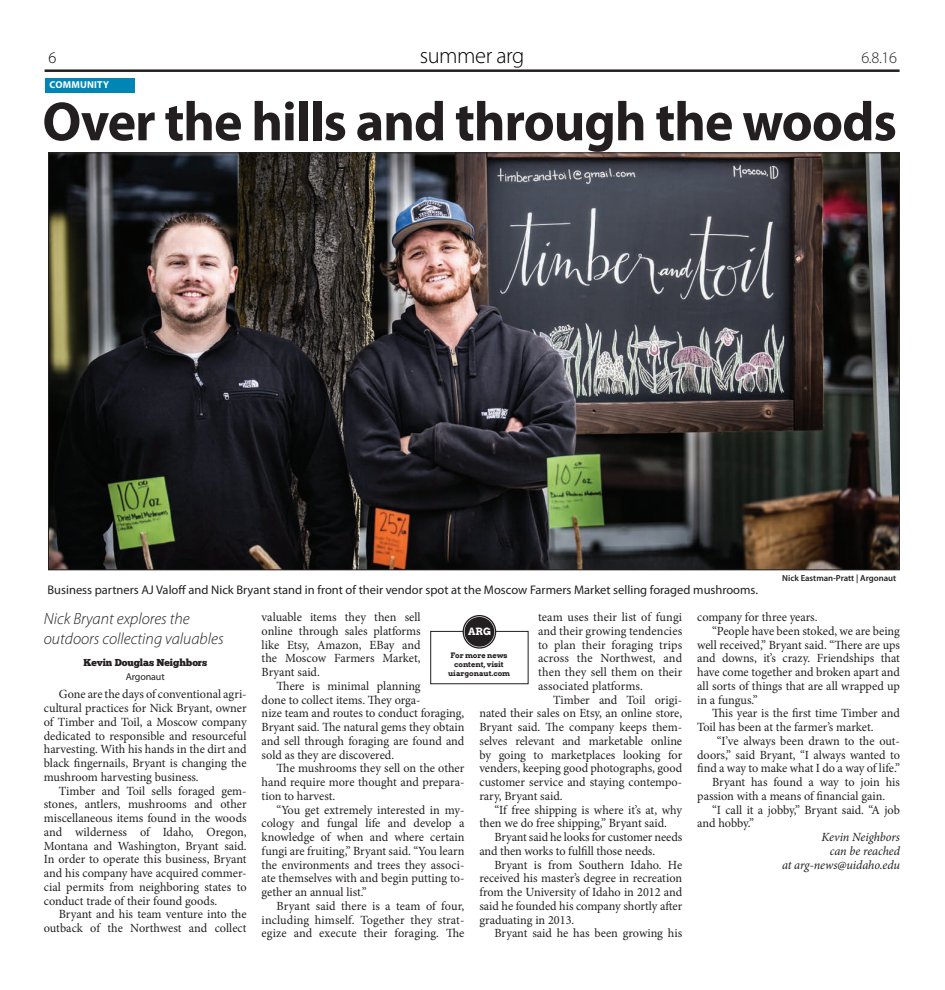
<style>
.page{position:relative;width:945px;height:990px;background:#fff}
.page>*{position:absolute;margin:0;border:0;box-sizing:border-box;transform-origin:0 0}
.t1{font:700 55.5px "Myriad Pro";letter-spacing:-.02em;color:#231f20}
.t2{font:300 22.5px "Myriad Pro";letter-spacing:-.02em;color:#000}
.t3{font:italic 300 16.25px/19.5px "Myriad Pro";color:#231f20}
.t4{font:300 16.25px "Myriad Pro";color:#231f20}
.t5{font:300 16.25px "Myriad Pro";color:#000}
.t6{font:12.5px "Minion Pro";color:#231f20}
.t7{font:12.5px "Myriad Pro";color:#231f20}
.t8{font:italic 12.5px "Minion Pro";letter-spacing:-.005em;color:#231f20}
.t9{font:10px/13.8px "Chunk Five";letter-spacing:-.01em;color:#231f20;text-align:center}
.t10{font:700 10px "Myriad Pro";letter-spacing:.02em;color:#fff}
.t11{font:700 10px "Arvo";color:#fff}
.t12{font:600 8.75px "Myriad Pro";color:#231f20}
.t13{font:700 7.5px/9px "Arvo";letter-spacing:-.01em;color:#231f20;text-align:center}
.s1{font-family:"Myriad Pro"}
</style>
<div class="page">
<hr style="left:45px;top:69px;width:855px;height:3px;background:#231f20">
<div style="left:45px;top:78px;width:90px;height:14px;background:#0086b4"></div>
<img style="left:50px;top:155px;width:848px;height:413px">
<div style="left:430px;top:631px;width:99px;height:53px;border:1px solid #231f20"></div>
<svg style="left:463px;top:615px;width:33px;height:34px"></svg>
<svg style="left:464px;top:616px;width:31px;height:31px"></svg>
<p class="t5" style="left:48px;top:48px;width:9px">6</p>
<p class="t2" style="left:420px;top:42px;width:106px">summer arg</p>
<p class="t4" style="left:861px;top:48px;width:37px">6.8.16</p>
<p class="t10" style="left:50px;top:78px;width:61px">Community</p>
<p class="t1" style="left:42px;top:85px;width:856px">Over the hills and through the woods</p>
<p class="t7" style="left:48px;top:582px;width:712px">Business partners AJ Valoff and Nick Bryant stand in front of their vendor spot at the Moscow Farmers Market selling foraged mushrooms.</p>
<p class="t12" style="left:782px;top:573px;width:115px">Nick Eastman-Pratt | Argonaut</p>
<p class="t3" style="left:44px;top:609px;width:181px">Nick Bryant explores the outdoors collecting valuables</p>
<p class="t9" style="left:83px;top:656px;width:125px">Kevin Douglas Neighbors<br><span class="s1">Argonaut</span></p>
<p class="t6" style="left:59px;top:686px;width:189px">Gone are the days of conventional agri-</p>
<p class="t6" style="left:44px;top:700px;width:204px">cultural practices for Nick Bryant, owner</p>
<p class="t6" style="left:44px;top:714px;width:204px">of Timber and Toil, a Moscow company</p>
<p class="t6" style="left:44px;top:727px;width:204px">dedicated to responsible and resourceful</p>
<p class="t6" style="left:44px;top:741px;width:204px">harvesting. With his hands in the dirt and</p>
<p class="t6" style="left:44px;top:755px;width:204px">black fingernails, Bryant is changing the</p>
<p class="t6" style="left:44px;top:769px;width:156px">mushroom harvesting business.</p>
<p class="t6" style="left:59px;top:782px;width:189px">Timber and Toil sells foraged gem-</p>
<p class="t6" style="left:44px;top:796px;width:204px">stones, antlers, mushrooms and other</p>
<p class="t6" style="left:44px;top:810px;width:204px">miscellaneous items found in the woods</p>
<p class="t6" style="left:44px;top:824px;width:204px">and wilderness of Idaho, Oregon,</p>
<p class="t6" style="left:44px;top:837px;width:204px">Montana and Washington, Bryant said.</p>
<p class="t6" style="left:44px;top:851px;width:204px">In order to operate this business, Bryant</p>
<p class="t6" style="left:44px;top:865px;width:204px">and his company have acquired commer-</p>
<p class="t6" style="left:44px;top:879px;width:204px">cial permits from neighboring states to</p>
<p class="t6" style="left:44px;top:892px;width:175px">conduct trade of their found goods.</p>
<p class="t6" style="left:59px;top:906px;width:189px">Bryant and his team venture into the</p>
<p class="t6" style="left:44px;top:920px;width:204px">outback of the Northwest and collect</p>
<p class="t6" style="left:262px;top:609px;width:161px">valuable items they then sell</p>
<p class="t6" style="left:262px;top:623px;width:161px">online through sales platforms</p>
<p class="t6" style="left:262px;top:636px;width:161px">like Etsy, Amazon, EBay and</p>
<p class="t6" style="left:262px;top:650px;width:161px">the Moscow Farmers Market,</p>
<p class="t6" style="left:262px;top:664px;width:60px">Bryant said.</p>
<p class="t6" style="left:277px;top:678px;width:146px">There is minimal planning</p>
<p class="t6" style="left:262px;top:691px;width:161px">done to collect items. They orga-</p>
<p class="t6" style="left:262px;top:705px;width:204px">nize team and routes to conduct foraging,</p>
<p class="t6" style="left:262px;top:719px;width:204px">Bryant said. The natural gems they obtain</p>
<p class="t6" style="left:262px;top:733px;width:204px">and sell through foraging are found and</p>
<p class="t6" style="left:262px;top:746px;width:134px">sold as they are discovered.</p>
<p class="t6" style="left:277px;top:760px;width:189px">The mushrooms they sell on the other</p>
<p class="t6" style="left:262px;top:774px;width:204px">hand require more thought and prepara-</p>
<p class="t6" style="left:262px;top:788px;width:75px">tion to harvest.</p>
<p class="t6" style="left:277px;top:801px;width:189px">“You get extremely interested in my-</p>
<p class="t6" style="left:262px;top:815px;width:204px">cology and fungal life and develop a</p>
<p class="t6" style="left:262px;top:829px;width:204px">knowledge of when and where certain</p>
<p class="t6" style="left:262px;top:843px;width:204px">fungi are fruiting,” Bryant said. “You learn</p>
<p class="t6" style="left:262px;top:856px;width:204px">the environments and trees they associ-</p>
<p class="t6" style="left:262px;top:870px;width:204px">ate themselves with and begin putting to-</p>
<p class="t6" style="left:262px;top:884px;width:107px">gether an annual list.”</p>
<p class="t6" style="left:277px;top:898px;width:189px">Bryant said there is a team of four,</p>
<p class="t6" style="left:262px;top:911px;width:204px">including himself. Together they strat-</p>
<p class="t6" style="left:262px;top:925px;width:204px">egize and execute their foraging. The</p>
<p class="t6" style="left:538px;top:609px;width:146px">team uses their list of fungi</p>
<p class="t6" style="left:538px;top:623px;width:146px">and their growing tendencies</p>
<p class="t6" style="left:538px;top:636px;width:146px">to plan their foraging trips</p>
<p class="t6" style="left:538px;top:650px;width:146px">across the Northwest, and</p>
<p class="t6" style="left:538px;top:664px;width:146px">then they sell them on their</p>
<p class="t6" style="left:538px;top:678px;width:106px">associated platforms.</p>
<p class="t6" style="left:553px;top:691px;width:131px">Timber and Toil origi-</p>
<p class="t6" style="left:479px;top:705px;width:204px">nated their sales on Etsy, an online store,</p>
<p class="t6" style="left:479px;top:719px;width:204px">Bryant said. The company keeps them-</p>
<p class="t6" style="left:479px;top:733px;width:204px">selves relevant and marketable online</p>
<p class="t6" style="left:479px;top:746px;width:204px">by going to marketplaces looking for</p>
<p class="t6" style="left:479px;top:760px;width:204px">venders, keeping good photographs, good</p>
<p class="t6" style="left:479px;top:774px;width:204px">customer service and staying contempo-</p>
<p class="t6" style="left:479px;top:788px;width:85px">rary, Bryant said.</p>
<p class="t6" style="left:494px;top:801px;width:189px">“If free shipping is where it’s at, why</p>
<p class="t6" style="left:479px;top:815px;width:189px">then we do free shipping,” Bryant said.</p>
<p class="t6" style="left:494px;top:829px;width:189px">Bryant said he looks for customer needs</p>
<p class="t6" style="left:479px;top:843px;width:177px">and then works to fulfill those needs.</p>
<p class="t6" style="left:494px;top:856px;width:189px">Bryant is from Southern Idaho. He</p>
<p class="t6" style="left:479px;top:870px;width:204px">received his master’s degree in recreation</p>
<p class="t6" style="left:479px;top:884px;width:204px">from the University of Idaho in 2012 and</p>
<p class="t6" style="left:479px;top:898px;width:204px">said he founded his company shortly after</p>
<p class="t6" style="left:479px;top:911px;width:96px">graduating in 2013.</p>
<p class="t6" style="left:494px;top:925px;width:189px">Bryant said he has been growing his</p>
<p class="t11" style="left:468px;top:625px;width:24px">ARG</p>
<p class="t13" style="left:448px;top:650px;width:63px">For more news content, visit uiargonaut.com</p>
<p class="t6" style="left:697px;top:609px;width:122px">company for three years.</p>
<p class="t6" style="left:712px;top:623px;width:189px">“People have been stoked, we are being</p>
<p class="t6" style="left:697px;top:636px;width:204px">well received,” Bryant said. “There are ups</p>
<p class="t6" style="left:697px;top:650px;width:204px">and downs, it’s crazy. Friendships that</p>
<p class="t6" style="left:697px;top:664px;width:204px">have come together and broken apart and</p>
<p class="t6" style="left:697px;top:678px;width:204px">all sorts of things that are all wrapped up</p>
<p class="t6" style="left:697px;top:691px;width:62px">in a fungus.”</p>
<p class="t6" style="left:712px;top:705px;width:189px">This year is the first time Timber and</p>
<p class="t6" style="left:697px;top:719px;width:178px">Toil has been at the farmer’s market.</p>
<p class="t6" style="left:717px;top:733px;width:185px">“I’ve always been drawn to the out-</p>
<p class="t6" style="left:697px;top:746px;width:204px">doors,” said Bryant, “I always wanted to</p>
<p class="t6" style="left:697px;top:760px;width:204px">find a way to make what I do a way of life.”</p>
<p class="t6" style="left:712px;top:774px;width:189px">Bryant has found a way to join his</p>
<p class="t6" style="left:697px;top:788px;width:190px">passion with a means of financial gain.</p>
<p class="t6" style="left:712px;top:801px;width:189px">“I call it a jobby,” Bryant said. “A job</p>
<p class="t6" style="left:697px;top:815px;width:58px">and hobby.”</p>
<p class="t8" style="left:822px;top:829px;width:80px">Kevin Neighbors</p>
<p class="t8" style="left:830px;top:842px;width:72px">can be reached</p>
<p class="t8" style="left:782px;top:856px;width:119px">at arg-news@uidaho.edu</p>
</div>
